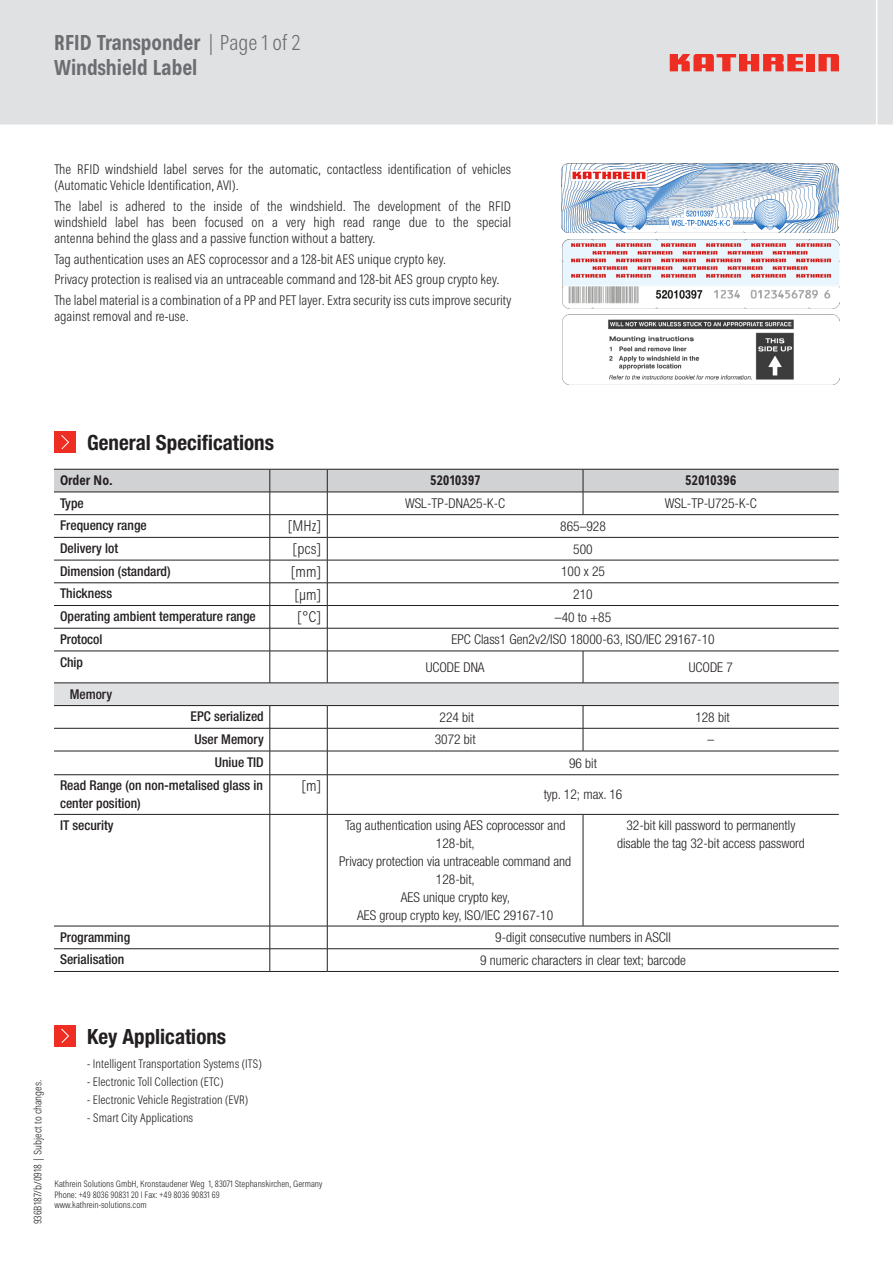
<style>
.page{position:relative;width:893px;height:1263px;background:#fff}
.page>*{position:absolute;margin:0;border:0;box-sizing:border-box;transform-origin:0 0}
.t1{font:700 condensed 21px/25.2px "Kathrein 77";color:#6c6d70}
.Zwischenüberschrift{font:700 condensed 21px "Helvetica Neue LT Std";color:#231f20}
.t2{font:300 condensed 15px "Kathrein 47";color:#231f20}
.hk_Stand_9Pkt_Helv_F{font:300 condensed 13.5px/16.2px "Kathrein 47";color:#231f20}
.t3{font:300 condensed 13.5px/18px "Helvetica Neue LT Std";color:#231f20;text-align:center}
.t4{font:500 condensed 13.5px/18px "Helvetica Neue LT Std";color:#231f20}
.hk_Stand_12Pkt_Helv{font:700 condensed 13.5px "Kathrein 77";color:#231f20}
.t5{font:300 condensed 12px "Kathrein 47";color:#231f20}
.t6{font:300 condensed 10.5px "Kathrein 47";color:#231f20}
.t7{font:300 condensed 9px/10.8px "Kathrein 47";color:#231f20}
.s1{font-family:"Kathrein 47";font-weight:300}
</style>
<div class="page">
<div style="left:0;top:0;width:876px;height:125px;background:#e0e1e3"></div>
<svg style="left:877px;top:0;width:16px;height:125px;background:#e1e1e3"></svg>
<div style="left:806px;top:54px;width:9px;height:17px;background:#ee2e22"></div>
<svg style="left:818px;top:54px;width:21px;height:17px"></svg>
<svg style="left:670px;top:54px;width:133px;height:17px;background:#e9635c"></svg>
<img style="left:562px;top:163px;width:277px;height:70px">
<div style="left:54px;top:683px;width:785px;height:22px;background:#e0e1e3"></div>
<hr style="left:54px;top:651px;width:216px;height:1px;background:#231f20">
<hr style="left:270px;top:651px;width:57px;height:1px;background:#231f20">
<hr style="left:270px;top:651px;width:1px;height:32px;background:#231f20">
<hr style="left:327px;top:651px;width:1px;height:32px;background:#231f20">
<hr style="left:54px;top:683px;width:216px;height:1px;background:#231f20">
<hr style="left:270px;top:683px;width:57px;height:1px;background:#231f20">
<hr style="left:54px;top:705px;width:216px;height:1px;background:#231f20">
<hr style="left:270px;top:705px;width:57px;height:1px;background:#231f20">
<hr style="left:54px;top:728px;width:216px;height:1px;background:#231f20">
<hr style="left:270px;top:728px;width:57px;height:1px;background:#231f20">
<hr style="left:54px;top:751px;width:216px;height:1px;background:#231f20">
<hr style="left:270px;top:751px;width:57px;height:1px;background:#231f20">
<svg style="left:270px;top:706px;width:1px;height:68px"></svg>
<svg style="left:327px;top:706px;width:1px;height:68px"></svg>
<hr style="left:54px;top:774px;width:216px;height:1px;background:#231f20">
<hr style="left:270px;top:774px;width:57px;height:1px;background:#231f20">
<hr style="left:270px;top:775px;width:1px;height:39px;background:#231f20">
<hr style="left:327px;top:775px;width:1px;height:39px;background:#231f20">
<hr style="left:54px;top:814px;width:216px;height:1px;background:#231f20">
<hr style="left:270px;top:814px;width:57px;height:1px;background:#231f20">
<hr style="left:270px;top:814px;width:1px;height:112px;background:#231f20">
<hr style="left:327px;top:814px;width:1px;height:112px;background:#231f20">
<hr style="left:54px;top:926px;width:216px;height:1px;background:#231f20">
<hr style="left:270px;top:926px;width:57px;height:1px;background:#231f20">
<hr style="left:54px;top:948px;width:216px;height:1px;background:#231f20">
<hr style="left:270px;top:948px;width:57px;height:1px;background:#231f20">
<svg style="left:270px;top:926px;width:1px;height:45px"></svg>
<svg style="left:327px;top:927px;width:1px;height:44px"></svg>
<hr style="left:54px;top:971px;width:216px;height:1px;background:#231f20">
<hr style="left:270px;top:971px;width:57px;height:1px;background:#231f20">
<hr style="left:327px;top:651px;width:256px;height:1px;background:#231f20">
<hr style="left:583px;top:651px;width:256px;height:1px;background:#231f20">
<hr style="left:327px;top:683px;width:256px;height:1px;background:#231f20">
<hr style="left:583px;top:683px;width:256px;height:1px;background:#231f20">
<hr style="left:327px;top:705px;width:256px;height:1px;background:#231f20">
<hr style="left:583px;top:705px;width:256px;height:1px;background:#231f20">
<hr style="left:327px;top:728px;width:256px;height:1px;background:#231f20">
<hr style="left:583px;top:728px;width:256px;height:1px;background:#231f20">
<hr style="left:327px;top:751px;width:256px;height:1px;background:#231f20">
<hr style="left:583px;top:751px;width:256px;height:1px;background:#231f20">
<hr style="left:327px;top:774px;width:256px;height:1px;background:#231f20">
<hr style="left:583px;top:774px;width:256px;height:1px;background:#231f20">
<hr style="left:327px;top:814px;width:256px;height:1px;background:#231f20">
<hr style="left:583px;top:814px;width:256px;height:1px;background:#231f20">
<hr style="left:327px;top:926px;width:256px;height:1px;background:#231f20">
<hr style="left:583px;top:926px;width:256px;height:1px;background:#231f20">
<hr style="left:327px;top:948px;width:256px;height:1px;background:#231f20">
<hr style="left:583px;top:948px;width:256px;height:1px;background:#231f20">
<hr style="left:327px;top:971px;width:256px;height:1px;background:#231f20">
<hr style="left:583px;top:971px;width:256px;height:1px;background:#231f20">
<svg style="left:54px;top:469px;width:785px;height:182px"></svg>
<hr style="left:583px;top:651px;width:1px;height:32px;background:#231f20">
<svg style="left:583px;top:706px;width:1px;height:45px"></svg>
<hr style="left:583px;top:814px;width:1px;height:112px;background:#231f20">
<div style="left:55px;top:432px;width:21px;height:21px;background:#ee2e22"></div>
<svg style="left:61px;top:435px;width:8px;height:15px"></svg>
<div style="left:55px;top:1025px;width:21px;height:21px;background:#ee2e22"></div>
<svg style="left:61px;top:1028px;width:8px;height:15px"></svg>
<img style="left:562px;top:239px;width:277px;height:70px">
<img style="left:562px;top:315px;width:277px;height:69px">
<h1 class="t1" style="left:54px;top:30px;width:248px">RFID Transponder <span class="s1">| Page 1 of 2<br></span>Windshield Label</h1>
<p class="hk_Stand_9Pkt_Helv_F" style="left:54px;top:161px;width:458px">The RFID windshield label serves for the automatic, contactless identification of vehicles (Automatic Vehicle Identification, AVI).</p>
<p class="hk_Stand_9Pkt_Helv_F" style="left:54px;top:198px;width:458px;text-align:justify">The label is adhered to the inside of the windshield. The development of the RFID windshield label has been focused on a very high read range due to the special antenna behind the glass and a passive function without a battery.</p>
<p class="hk_Stand_9Pkt_Helv_F" style="left:54px;top:251px;width:393px">Tag authentication uses an AES coprocessor and a 128-bit AES unique crypto key.</p>
<p class="hk_Stand_9Pkt_Helv_F" style="left:54px;top:271px;width:446px">Privacy protection is realised via an untraceable command and 128-bit AES group crypto key.</p>
<p class="hk_Stand_9Pkt_Helv_F" style="left:54px;top:292px;width:458px">The label material is a combination of a PP and PET layer. Extra security iss cuts improve security against removal and re-use.</p>
<p class="Zwischenüberschrift" style="left:87px;top:430px;width:188px">General Specifications</p>
<p class="hk_Stand_12Pkt_Helv" style="left:60px;top:471px;width:54px">Order No.</p>
<p class="hk_Stand_12Pkt_Helv" style="left:430px;top:471px;width:51px">52010397</p>
<p class="hk_Stand_12Pkt_Helv" style="left:685px;top:471px;width:53px">52010396</p>
<p class="t4" style="left:60px;top:494px;width:25px">Type</p>
<p class="t3" style="left:405px;top:494px;width:102px">WSL-TP-DNA25-K-C</p>
<p class="t3" style="left:665px;top:494px;width:94px">WSL-TP-U725-K-C</p>
<p class="t4" style="left:60px;top:516px;width:88px">Frequency range</p>
<p class="t2" style="left:288px;top:516px;width:35px">[MHz]</p>
<p class="t3" style="left:560px;top:517px;width:47px">865–928</p>
<p class="t4" style="left:60px;top:539px;width:60px">Delivery lot</p>
<p class="t2" style="left:293px;top:538px;width:30px">[pcs]</p>
<p class="t3" style="left:573px;top:540px;width:21px">500</p>
<p class="t4" style="left:60px;top:562px;width:112px">Dimension (standard)</p>
<p class="t2" style="left:291px;top:561px;width:32px">[mm]</p>
<p class="t3" style="left:561px;top:562px;width:45px">100 x 25</p>
<p class="t4" style="left:60px;top:584px;width:54px">Thickness</p>
<p class="t2" style="left:294px;top:584px;width:28px">[μm]</p>
<p class="t3" style="left:573px;top:585px;width:21px">210</p>
<p class="t4" style="left:60px;top:607px;width:197px">Operating ambient temperature range</p>
<p class="t2" style="left:297px;top:607px;width:25px">[°C]</p>
<p class="t3" style="left:555px;top:608px;width:58px">–40 to +85</p>
<p class="t4" style="left:60px;top:630px;width:44px">Protocol</p>
<p class="t3" style="left:451px;top:630px;width:265px">EPC Class1 Gen2v2/ISO 18000-63, ISO/IEC 29167-10</p>
<p class="t4" style="left:60px;top:653px;width:24px">Chip</p>
<p class="t3" style="left:426px;top:658px;width:60px">UCODE DNA</p>
<p class="t3" style="left:689px;top:658px;width:46px">UCODE 7</p>
<p class="t4" style="left:70px;top:684px;width:44px">Memory</p>
<p class="t4" style="left:191px;top:707px;width:75px">EPC serialized</p>
<p class="t3" style="left:440px;top:708px;width:36px">224 bit</p>
<p class="t3" style="left:695px;top:708px;width:36px">128 bit</p>
<p class="t4" style="left:195px;top:730px;width:71px">User Memory</p>
<p class="t3" style="left:435px;top:730px;width:42px">3072 bit</p>
<p class="t3" style="left:707px;top:730px;width:8px">–</p>
<p class="t4" style="left:215px;top:753px;width:50px">Uniue TID</p>
<p class="t3" style="left:569px;top:754px;width:29px">96 bit</p>
<p class="t4" style="left:60px;top:776px;width:204px">Read Range (on non-metalised glass in center position)</p>
<p class="t2" style="left:301px;top:776px;width:21px">[m]</p>
<p class="t3" style="left:544px;top:785px;width:80px">typ. 12; max. 16</p>
<p class="t4" style="left:60px;top:816px;width:55px">IT security</p>
<p class="t3" style="left:345px;top:816px;width:222px">Tag authentication using AES coprocessor and<br>128-bit,</p>
<p class="t3" style="left:339px;top:852px;width:234px">Privacy protection via untraceable command and<br>128-bit,</p>
<p class="t3" style="left:401px;top:888px;width:111px">AES unique crypto key,</p>
<p class="t3" style="left:357px;top:906px;width:198px">AES group crypto key, ISO/IEC 29167-10</p>
<p class="t3" style="left:617px;top:816px;width:189px">32-bit kill password to permanently disable the tag 32-bit access password</p>
<p class="t4" style="left:60px;top:928px;width:72px">Programming</p>
<p class="t3" style="left:495px;top:928px;width:177px">9-digit consecutive numbers in ASCII</p>
<p class="t4" style="left:60px;top:950px;width:66px">Serialisation</p>
<p class="t3" style="left:480px;top:951px;width:207px">9 numeric characters in clear text; barcode</p>
<p class="t6" style="left:31px;top:1224px;width:146px;rotate:-90deg">936B187/b/0918 | Subject to changes.</p>
<p class="Zwischenüberschrift" style="left:87px;top:1024px;width:141px">Key Applications</p>
<p class="t5" style="left:87px;top:1055px;width:176px">- Intelligent Transportation Systems (ITS)</p>
<p class="t5" style="left:87px;top:1073px;width:138px">- Electronic Toll Collection (ETC)</p>
<p class="t5" style="left:87px;top:1091px;width:163px">- Electronic Vehicle Registration (EVR)</p>
<p class="t5" style="left:87px;top:1109px;width:108px">- Smart City Applications</p>
<p class="t7" style="left:54px;top:1178px;width:269px">Kathrein Solutions GmbH, Kronstaudener Weg 1, 83071 Stephanskirchen, Germany<br>Phone: +49 8036 90831 20 I Fax: +49 8036 90831 69<br>www.kathrein-solutions.com</p>
</div>
